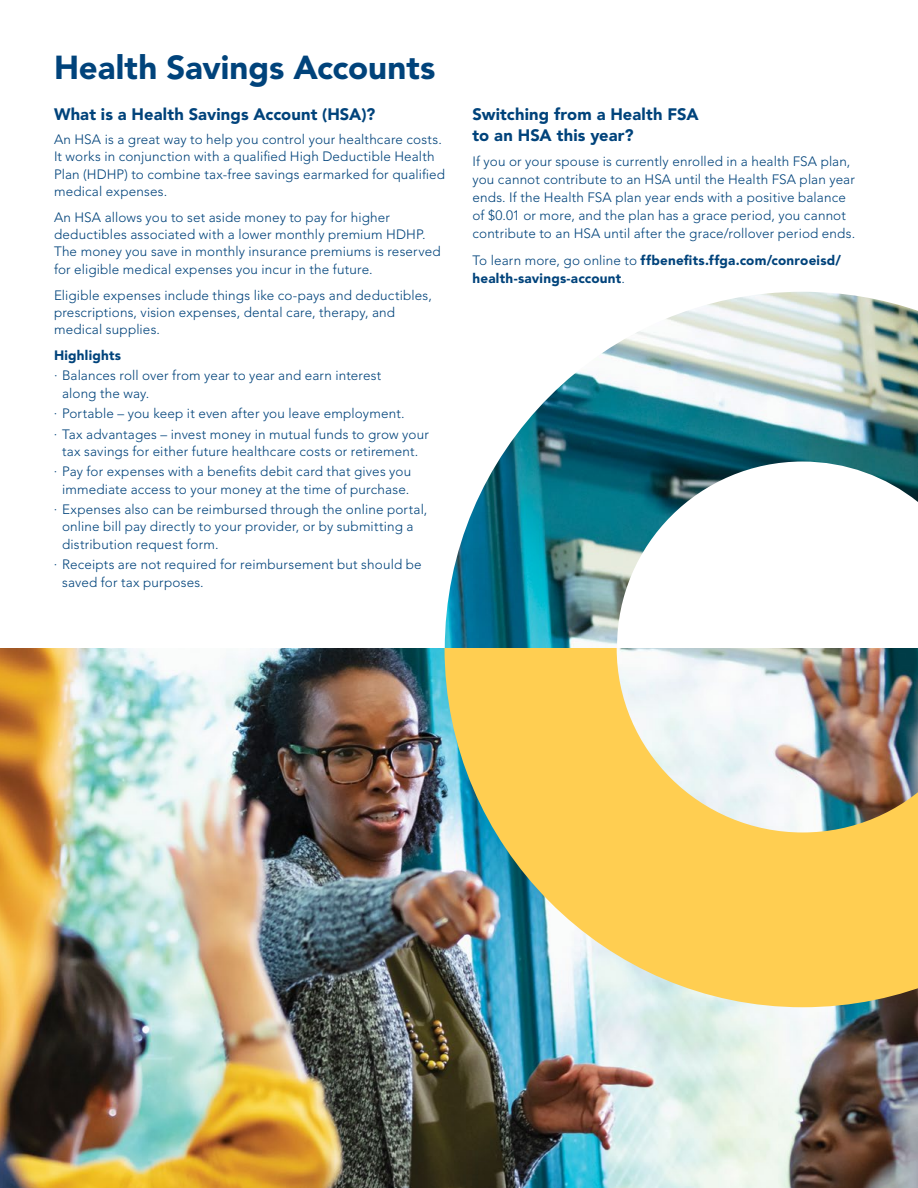
<style>
.page{position:relative;width:918px;height:1188px;background:#fff}
.page>*{position:absolute;margin:0;border:0;box-sizing:border-box;transform-origin:0 0}
.t1{font:900 33px "Avenir LT Std";color:#00437b}
.t2{font:900 16.5px/21px "Avenir LT Std";letter-spacing:.01em;color:#00437b}
.t3{font:300 13.5px/17.2px "Avenir LT Std";letter-spacing:.01em;color:#00437b}
.t4{font:900 13.5px/18px "Avenir LT Std";letter-spacing:.015em;color:#00437b}
.s1{font-weight:300}
</style>
<div class="page">
<img style="left:0;top:648px;width:918px;height:540px">
<img style="left:445px;top:292px;width:473px;height:355px">
<img style="left:445px;top:647px;width:473px;height:360px">
<h2 class="t1" style="left:54px;top:47px;width:383px">Health Savings Accounts</h2>
<h3 class="t2" style="left:54px;top:104px;width:323px">What is a Health Savings Account (HSA)?</h3>
<p class="t3" style="left:54px;top:131px;width:393px">An HSA is a great way to help you control your healthcare costs.<br>It works in conjunction with a qualified High Deductible Health Plan (HDHP) to combine tax-free savings earmarked for qualified medical expenses.</p>
<p class="t3" style="left:54px;top:209px;width:388px">An HSA allows you to set aside money to pay for higher deductibles associated with a lower monthly premium HDHP.<br>The money you save in monthly insurance premiums is reserved for eligible medical expenses you incur in the future.</p>
<p class="t3" style="left:54px;top:286px;width:379px">Eligible expenses include things like co-pays and deductibles, prescriptions, vision expenses, dental care, therapy, and medical supplies.</p>
<h3 class="t4" style="left:54px;top:346px;width:69px">Highlights</h3>
<p class="t3" style="left:62px;top:367px;width:321px;text-indent:-8px">· Balances roll over from year to year and earn interest along the way.</p>
<p class="t3" style="left:54px;top:405px;width:352px">· Portable – you keep it even after you leave employment.</p>
<p class="t3" style="left:54px;top:425px;width:376px;text-align:center">· Tax advantages – invest money in mutual funds to grow your tax savings for either future healthcare costs or retirement.</p>
<p class="t3" style="left:54px;top:463px;width:359px;text-align:center">· Pay for expenses with a benefits debit card that gives you immediate access to your money at the time of purchase.</p>
<p class="t3" style="left:62px;top:501px;width:367px;text-indent:-8px">· Expenses also can be reimbursed through the online portal, online bill pay directly to your provider, or by submitting a distribution request form.</p>
<p class="t3" style="left:62px;top:556px;width:361px;line-height:18px;text-indent:-8px">· Receipts are not required for reimbursement but should be saved for tax purposes.</p>
<h3 class="t2" style="left:472px;top:104px;width:228px">Switching from a Health FSA to an HSA this year?</h3>
<p class="t3" style="left:472px;top:152px;width:384px;line-height:18px">If you or your spouse is currently enrolled in a health FSA plan, you cannot contribute to an HSA until the Health FSA plan year ends. If the Health FSA plan year ends with a positive balance of $0.01 or more, and the plan has a grace period, you cannot contribute to an HSA until after the grace/rollover period ends.</p>
<p class="t4" style="left:472px;top:251px;width:370px"><span class="s1">To learn more, go online to</span> ffbenefits.ffga.com/conroeisd/ health-savings-account<span class="s1">.</span></p>
</div>
